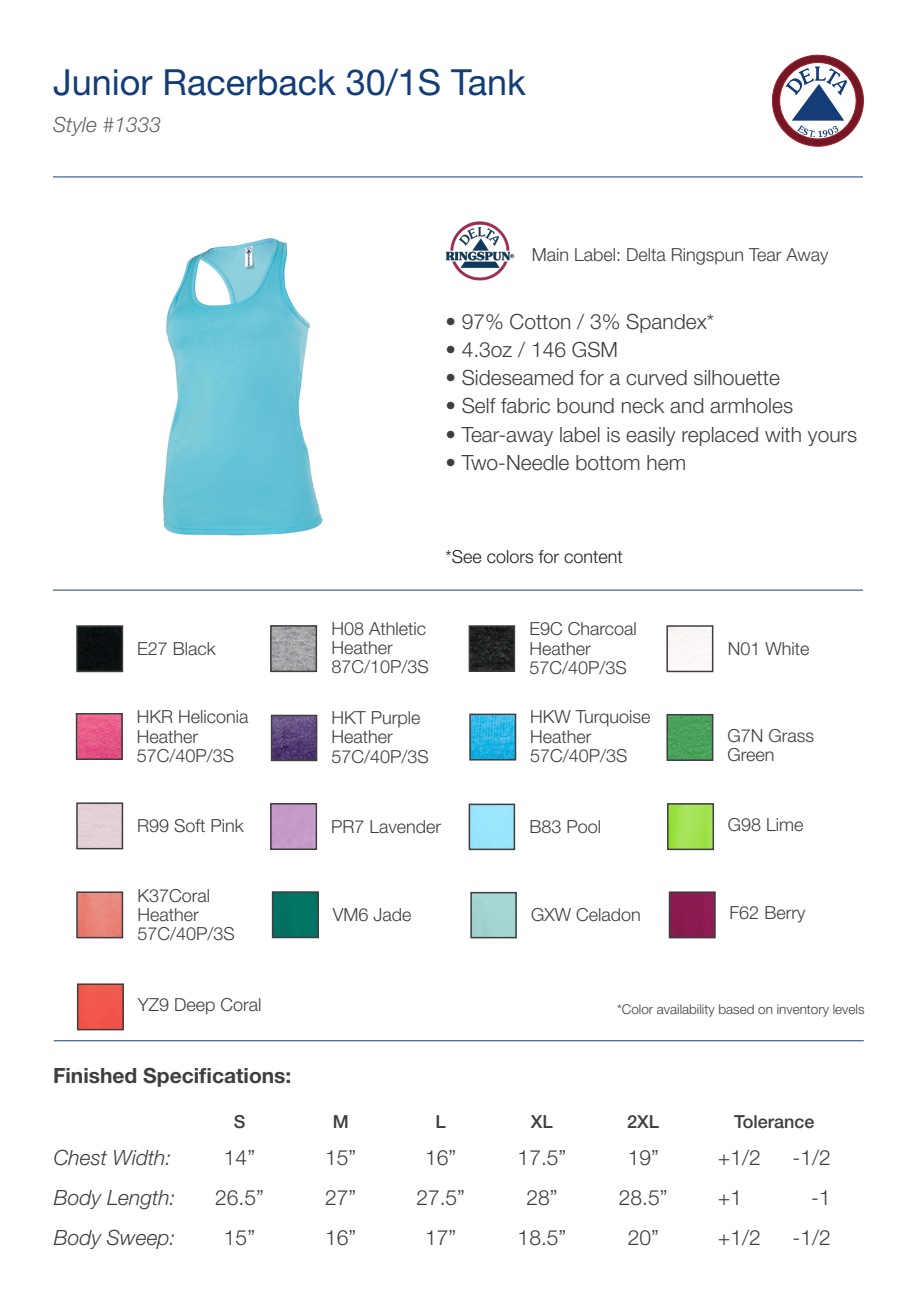
<style>
.page{position:relative;width:918px;height:1311px;background:#fff}
.page>*{position:absolute;margin:0;border:0;box-sizing:border-box;transform-origin:0 0}
.t1{font:36px "Helvetica Neue LT Std";color:#133d77}
.t2{font:300 21px "Helvetica Neue LT Std";color:#3e3e3f}
.t3{font:italic 300 21px "Helvetica Neue LT Std";color:#3e3e3f}
.t4{font:700 21px "Helvetica Neue LT Std";color:#3e3e3f}
.t5{font:italic 300 21px "Helvetica Neue LT Std";color:#636366}
.t6{font:300 18px/19.2px "Helvetica Neue LT Std";color:#3e3e3f}
.t7{font:300 18px "Helvetica Neue LT Std";color:#231f20}
.t8{font:500 18px "Helvetica Neue LT Std";color:#3e3e3f}
.t9{font:300 13.5px "Helvetica Neue LT Std";color:#3e3e3f}
</style>
<div class="page">
<svg style="left:772px;top:55px;width:92px;height:92px"></svg>
<img style="left:445px;top:221px;width:70px;height:60px">
<img style="left:163px;top:238px;width:160px;height:298px">
<hr style="left:53px;top:590px;width:810px;height:1px;background:#153c77">
<hr style="left:53px;top:177px;width:810px;height:1px;background:#153c77">
<div style="left:76px;top:802px;width:47px;height:47px;border:2px solid #3e3e3f"></div>
<img style="left:79px;top:894px;width:41px;height:41px">
<div style="left:76px;top:891px;width:47px;height:47px;border:2px solid #3e3e3f"></div>
<div style="left:469px;top:804px;width:46px;height:46px;border:2px solid #3e3e3f"></div>
<hr style="left:54px;top:1040px;width:810px;height:1px;background:#153c77">
<img style="left:273px;top:628px;width:41px;height:41px">
<div style="left:270px;top:625px;width:47px;height:47px;border:2px solid #3e3e3f"></div>
<img style="left:669px;top:717px;width:41px;height:41px">
<div style="left:666px;top:714px;width:47px;height:47px;border:2px solid #3e3e3f"></div>
<img style="left:79px;top:716px;width:41px;height:41px">
<div style="left:76px;top:713px;width:47px;height:47px;border:2px solid #3e3e3f"></div>
<img style="left:274px;top:718px;width:40px;height:40px">
<div style="left:271px;top:715px;width:46px;height:46px;border:2px solid #3e3e3f"></div>
<img style="left:472px;top:717px;width:41px;height:41px">
<div style="left:469px;top:714px;width:47px;height:47px;border:2px solid #3e3e3f"></div>
<img style="left:472px;top:628px;width:40px;height:41px">
<div style="left:469px;top:625px;width:46px;height:47px;border:2px solid #3e3e3f"></div>
<div style="left:270px;top:803px;width:47px;height:47px;border:2px solid #3e3e3f"></div>
<div style="left:79px;top:628px;width:41px;height:41px;background:#0a1011"></div>
<div style="left:76px;top:625px;width:47px;height:47px;border:2px solid #3e3e3f"></div>
<img style="left:670px;top:806px;width:41px;height:41px">
<div style="left:667px;top:803px;width:47px;height:47px;border:2px solid #3e3e3f"></div>
<div style="left:666px;top:625px;width:47px;height:47px;border:2px solid #3e3e3f"></div>
<div style="left:470px;top:892px;width:47px;height:46px;border:2px solid #3e3e3f"></div>
<div style="left:275px;top:894px;width:41px;height:41px;background:#027565"></div>
<div style="left:272px;top:891px;width:47px;height:47px;border:2px solid #3e3e3f"></div>
<div style="left:672px;top:894px;width:41px;height:41px;background:#8c1b51"></div>
<div style="left:669px;top:891px;width:47px;height:47px;border:2px solid #3e3e3f"></div>
<div style="left:80px;top:986px;width:41px;height:41px;background:#f1574d"></div>
<div style="left:77px;top:983px;width:47px;height:47px;border:2px solid #3e3e3f"></div>
<p class="t1" style="left:53px;top:61px;width:474px">Junior Racerback 30/1S Tank</p>
<p class="t5" style="left:53px;top:112px;width:110px">Style #1333</p>
<p class="t6" style="left:532px;top:244px;width:298px">Main Label: Delta Ringspun Tear Away</p>
<p class="t2" style="left:445px;top:308px;width:270px">• 97% Cotton / 3% Spandex*</p>
<p class="t2" style="left:445px;top:337px;width:174px">• 4.3oz / 146 GSM</p>
<p class="t2" style="left:445px;top:365px;width:336px">• Sideseamed for a curved silhouette</p>
<p class="t2" style="left:445px;top:393px;width:349px">• Self fabric bound neck and armholes</p>
<p class="t2" style="left:445px;top:421px;width:413px">• Tear-away label is easily replaced with yours</p>
<p class="t2" style="left:445px;top:449px;width:242px">• Two-Needle bottom hem</p>
<p class="t7" style="left:445px;top:546px;width:179px">*See colors for content</p>
<p class="t6" style="left:137px;top:639px;width:80px">E27 Black</p>
<p class="t6" style="left:331px;top:619px;width:96px">H08 Athletic<br>Heather</p>
<p class="t6" style="left:331px;top:657px;width:99px">87C/10P/3S</p>
<p class="t6" style="left:137px;top:707px;width:113px">HKR Heliconia<br>Heather<br>57C/40P/3S</p>
<p class="t6" style="left:332px;top:708px;width:91px">HKT Purple<br>Heather</p>
<p class="t6" style="left:332px;top:746px;width:99px">57C/40P/3S</p>
<p class="t6" style="left:529px;top:619px;width:109px">E9C Charcoal<br>Heather</p>
<p class="t6" style="left:529px;top:657px;width:99px">57C/40P/3S</p>
<p class="t6" style="left:530px;top:707px;width:122px">HKW Turquoise</p>
<p class="t6" style="left:530px;top:726px;width:63px">Heather</p>
<p class="t6" style="left:530px;top:745px;width:99px">57C/40P/3S</p>
<p class="t6" style="left:137px;top:816px;width:108px">R99 Soft Pink</p>
<p class="t6" style="left:529px;top:817px;width:73px">B83 Pool</p>
<p class="t6" style="left:331px;top:817px;width:112px">PR7 Lavender</p>
<p class="t6" style="left:728px;top:639px;width:83px">N01 White</p>
<p class="t6" style="left:727px;top:725px;width:88px">G7N Grass<br>Green</p>
<p class="t6" style="left:728px;top:815px;width:77px">G98 Lime</p>
<p class="t6" style="left:137px;top:885px;width:74px">K37Coral<br>Heather</p>
<p class="t6" style="left:137px;top:924px;width:99px">57C/40P/3S</p>
<p class="t6" style="left:138px;top:995px;width:125px">YZ9 Deep Coral</p>
<p class="t4" style="left:53px;top:1062px;width:240px">Finished Specifications:</p>
<p class="t6" style="left:333px;top:905px;width:80px">VM6 Jade</p>
<p class="t6" style="left:531px;top:905px;width:111px">GXW Celadon</p>
<p class="t6" style="left:730px;top:903px;width:77px">F62 Berry</p>
<p class="t9" style="left:617px;top:1001px;width:249px">*Color availability based on inventory levels</p>
<p class="t3" style="left:54px;top:1145px;width:119px">Chest Width:</p>
<p class="t3" style="left:54px;top:1185px;width:123px">Body Length:</p>
<p class="t3" style="left:54px;top:1225px;width:123px">Body Sweep:</p>
<p class="t8" style="left:234px;top:1110px;width:13px">S</p>
<p class="t8" style="left:333px;top:1110px;width:18px">M</p>
<p class="t8" style="left:436px;top:1110px;width:12px">L</p>
<p class="t8" style="left:531px;top:1110px;width:23px">XL</p>
<p class="t8" style="left:627px;top:1110px;width:34px">2XL</p>
<p class="t8" style="left:734px;top:1110px;width:82px">Tolerance</p>
<p class="t2" style="left:224px;top:1144px;width:33px">14”</p>
<p class="t2" style="left:215px;top:1185px;width:50px">26.5”</p>
<p class="t2" style="left:224px;top:1225px;width:33px">15”</p>
<p class="t2" style="left:325px;top:1144px;width:33px">15”</p>
<p class="t2" style="left:325px;top:1185px;width:33px">27”</p>
<p class="t2" style="left:325px;top:1225px;width:33px">16”</p>
<p class="t2" style="left:425px;top:1144px;width:33px">16”</p>
<p class="t2" style="left:416px;top:1185px;width:50px">27.5”</p>
<p class="t2" style="left:425px;top:1225px;width:33px">17”</p>
<p class="t2" style="left:518px;top:1144px;width:50px">17.5”</p>
<p class="t2" style="left:526px;top:1185px;width:33px">28”</p>
<p class="t2" style="left:518px;top:1225px;width:50px">18.5”</p>
<p class="t2" style="left:628px;top:1144px;width:33px">19”</p>
<p class="t2" style="left:619px;top:1185px;width:50px">28.5”</p>
<p class="t2" style="left:628px;top:1225px;width:33px">20”</p>
<p class="t2" style="left:718px;top:1144px;width:44px">+1/2</p>
<p class="t2" style="left:793px;top:1144px;width:40px">-1/2</p>
<p class="t2" style="left:718px;top:1185px;width:26px">+1</p>
<p class="t2" style="left:811px;top:1185px;width:21px">-1</p>
<p class="t2" style="left:718px;top:1225px;width:44px">+1/2</p>
<p class="t2" style="left:793px;top:1225px;width:40px">-1/2</p>
</div>
